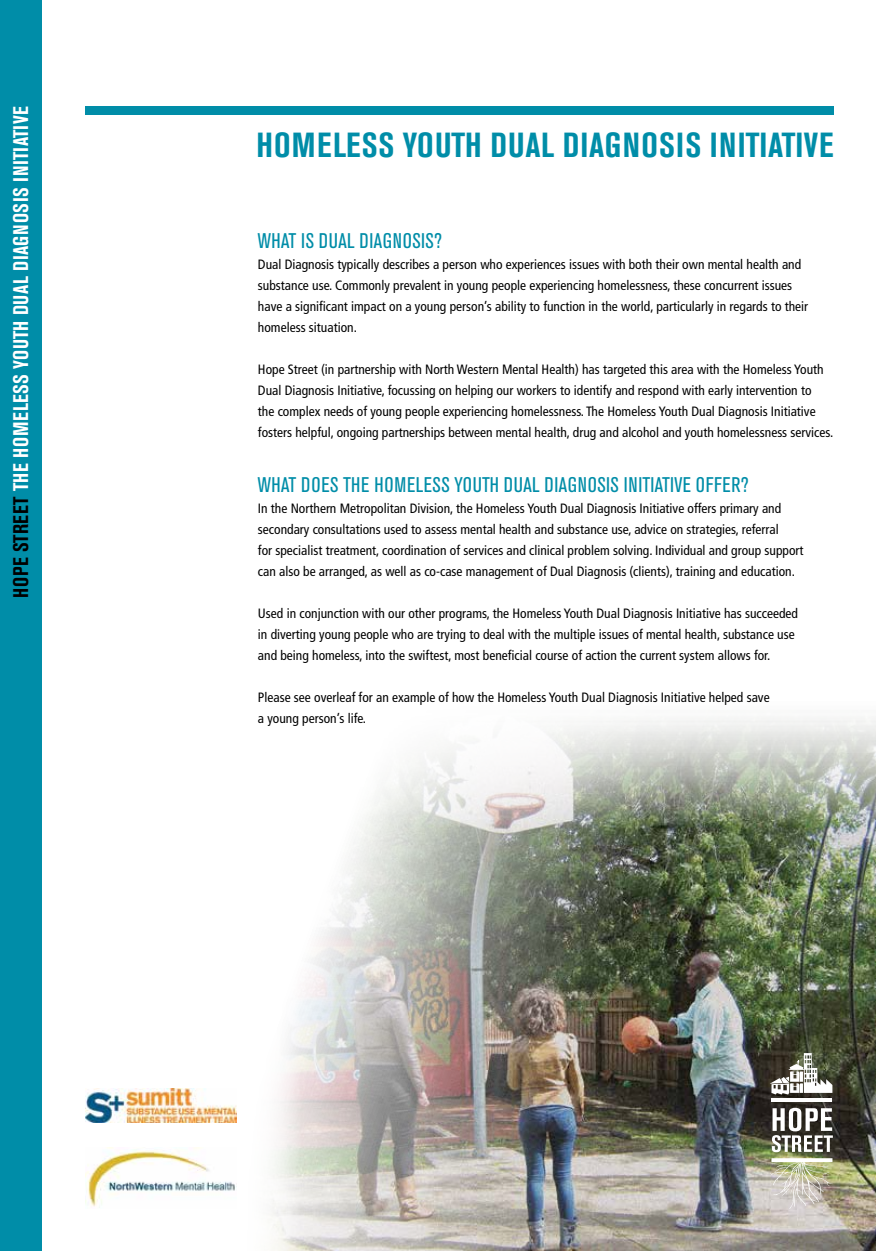
<style>
.page{position:relative;width:876px;height:1251px;background:#fff}
.page>*{position:absolute;margin:0;border:0;box-sizing:border-box;transform-origin:0 0}
.t1{font:700 condensed 34.5px "Akzidenz Grotesk BE";letter-spacing:.02em;color:#008da8}
.t2{font:condensed 21px "Akzidenz Grotesk BE";letter-spacing:.02em;color:#008da8}
.t3{font:700 condensed 21px "Akzidenz Grotesk BE";letter-spacing:.02em;color:#fff}
.t4{font:condensed 13.5px/21px "Frutiger";color:#000}
.s1{color:#000}
</style>
<div class="page">
<img style="left:271px;top:718px;width:605px;height:532px">
<svg style="left:772px;top:1107px;width:61px;height:44px"></svg>
<svg style="left:771px;top:1097px;width:61px;height:4px"></svg>
<svg style="left:771px;top:1157px;width:62px;height:51px;background:#c5c3ae"></svg>
<svg style="left:770px;top:1052px;width:62px;height:42px"></svg>
<div style="left:85px;top:106px;width:748px;height:9px;background:#008da8"></div>
<div style="left:0;top:0;width:42px;height:1250px;background:#008da8"></div>
<img style="left:85px;top:1088px;width:152px;height:34px">
<img style="left:85px;top:1147px;width:152px;height:60px">
<h2 class="t3" style="left:9px;top:598px;width:493px;rotate:-90deg"><span class="s1">HOPE STREET</span> THE HOMELESS YOUTH DUAL DIAGNOSIS INITIATIVE</h2>
<h1 class="t1" style="left:256px;top:125px;width:578px">HOMELESS YOUTH DUAL DIAGNOSIS INITIATIVE</h1>
<h2 class="t2" style="left:258px;top:229px;width:186px">WHAT IS DUAL DIAGNOSIS?</h2>
<p class="t4" style="left:258px;top:254px;width:552px">Dual Diagnosis typically describes a person who experiences issues with both their own mental health and substance use. Commonly prevalent in young people experiencing homelessness, these concurrent issues have a significant impact on a young person’s ability to function in the world, particularly in regards to their homeless situation.</p>
<p class="t4" style="left:258px;top:359px;width:577px">Hope Street (in partnership with North Western Mental Health) has targeted this area with the Homeless Youth Dual Diagnosis Initiative, focussing on helping our workers to identify and respond with early intervention to<br>the complex needs of young people experiencing homelessness. The Homeless Youth Dual Diagnosis Initiative fosters helpful, ongoing partnerships between mental health, drug and alcohol and youth homelessness services.</p>
<h2 class="t2" style="left:258px;top:472px;width:492px">WHAT DOES THE HOMELESS YOUTH DUAL DIAGNOSIS INITIATIVE OFFER?</h2>
<p class="t4" style="left:258px;top:497px;width:547px">In the Northern Metropolitan Division, the Homeless Youth Dual Diagnosis Initiative offers primary and secondary consultations used to assess mental health and substance use, advice on strategies, referral<br>for specialist treatment, coordination of services and clinical problem solving. Individual and group support can also be arranged, as well as co-case management of Dual Diagnosis (clients), training and education.</p>
<p class="t4" style="left:258px;top:602px;width:541px">Used in conjunction with our other programs, the Homeless Youth Dual Diagnosis Initiative has succeeded in diverting young people who are trying to deal with the multiple issues of mental health, substance use and being homeless, into the swiftest, most beneficial course of action the current system allows for.</p>
<p class="t4" style="left:258px;top:686px;width:513px">Please see overleaf for an example of how the Homeless Youth Dual Diagnosis Initiative helped save a young person’s life.</p>
</div>
